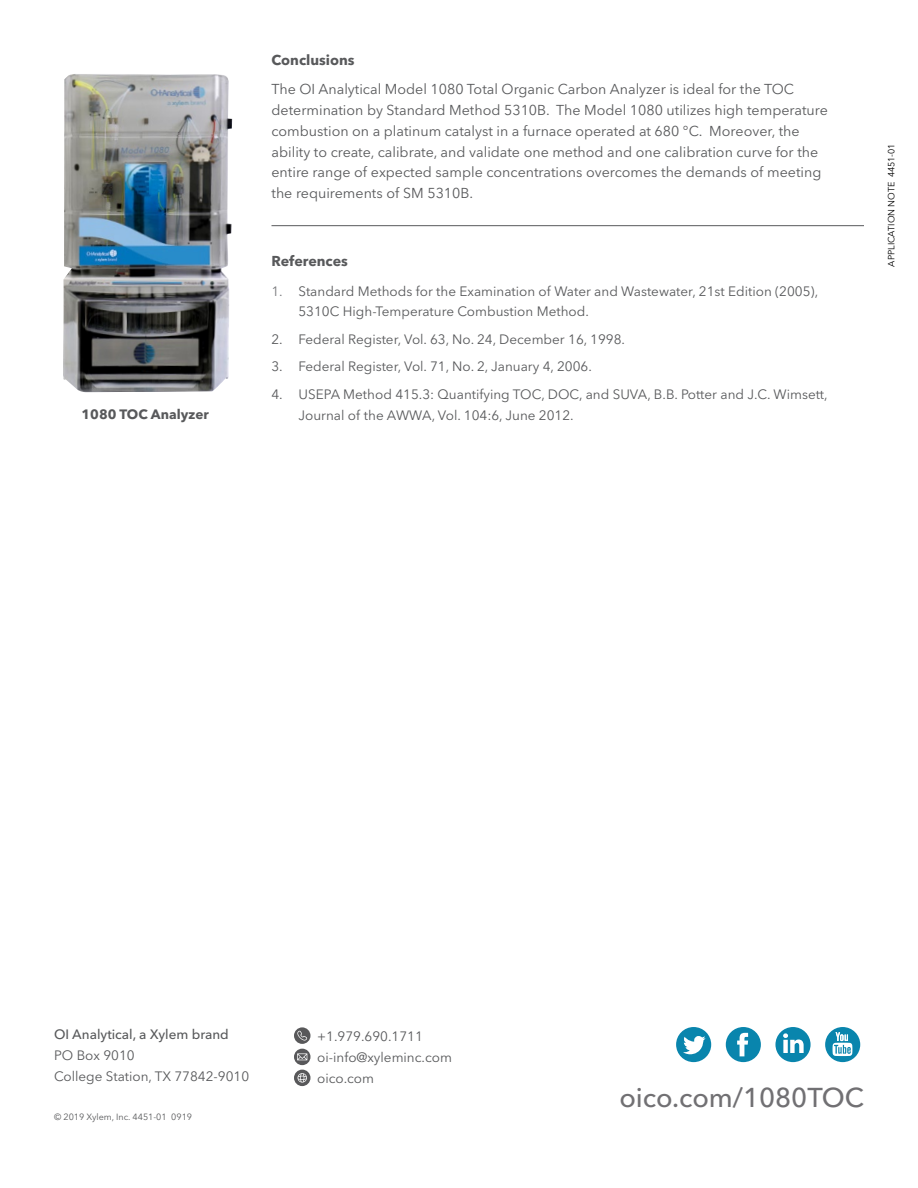
<style>
.page{position:relative;width:918px;height:1188px;background:#fff}
.page>*{position:absolute;margin:0;border:0;box-sizing:border-box;transform-origin:0 0}
.background_copy{font:500 27.15px "Avenir Next LT Pro";letter-spacing:-.005em;color:#717073}
.Body_text{font:14.25px/20.7px "Avenir Next LT Pro";color:#58595b}
.Body_text-2{font:700 14.25px "Avenir Next LT Pro";color:#58595b}
.Bullets{font:13.5px/20.7px "Avenir Next LT Pro";color:#58595b}
.address{font:13.5px "Avenir Next LT Pro";color:#58595b}
.address-2{font:500 13.5px "Avenir Next LT Pro";color:#58595b}
.t1{font:700 13.5px "Avenir Next LT Pro";color:#58595b}
.legal_copy{font:9px "Avenir Next LT Pro";color:#58595b}
.t2{font:9px "Avenir Next LT Pro";color:#000}
.s1{color:#797a7d}
</style>
<div class="page">
<hr style="left:272px;top:225px;width:592px;height:1px;background:#58595b">
<div style="left:676px;top:1027px;width:35px;height:35px;background:#0985ad;border-radius:50%"></div>
<svg style="left:683px;top:1036px;width:23px;height:19px"></svg>
<div style="left:726px;top:1027px;width:35px;height:35px;background:#0985ad;border-radius:50%"></div>
<svg style="left:737px;top:1033px;width:12px;height:24px"></svg>
<div style="left:775px;top:1027px;width:36px;height:35px;background:#0985ad;border-radius:50%"></div>
<svg style="left:783px;top:1033px;width:21px;height:20px"></svg>
<div style="left:825px;top:1027px;width:35px;height:35px;background:#0985ad;border-radius:50%"></div>
<svg style="left:833px;top:1032px;width:20px;height:25px"></svg>
<svg style="left:294px;top:1049px;width:16px;height:16px"></svg>
<svg style="left:297px;top:1053px;width:10px;height:7px"></svg>
<div style="left:294px;top:1070px;width:16px;height:16px;background:#58585a;border-radius:50%"></div>
<svg style="left:298px;top:1073px;width:9px;height:10px"></svg>
<div style="left:294px;top:1027px;width:16px;height:17px;background:#58585a;border-radius:50%"></div>
<svg style="left:297px;top:1031px;width:10px;height:10px"></svg>
<img style="left:63px;top:74px;width:169px;height:318px">
<p class="t1" style="left:82px;top:406px;width:129px">1080 TOC Analyzer</p>
<p class="Body_text-2" style="left:272px;top:51px;width:85px">Conclusions</p>
<p class="Body_text" style="left:272px;top:79px;width:558px">The OI Analytical Model 1080 Total Organic Carbon Analyzer is ideal for the TOC determination by Standard Method 5310B. The Model 1080 utilizes high temperature combustion on a platinum catalyst in a furnace operated at 680 °C. Moreover, the ability to create, calibrate, and validate one method and one calibration curve for the entire range of expected sample concentrations overcomes the demands of meeting the requirements of SM 5310B.</p>
<p class="Body_text-2" style="left:272px;top:252px;width:78px">References</p>
<p class="Bullets" style="left:298px;top:281px;width:521px;text-indent:-27px"><span class="s1">1.</span> Standard Methods for the Examination of Water and Wastewater, 21st Edition (2005),<br>5310C High-Temperature Combustion Method.</p>
<p class="Bullets" style="left:272px;top:329px;width:355px">2. Federal Register, Vol. 63, No. 24, December 16, 1998.</p>
<p class="Bullets" style="left:272px;top:356px;width:322px">3. Federal Register, Vol. 71, No. 2, January 4, 2006.</p>
<p class="Bullets" style="left:298px;top:384px;width:531px;text-indent:-27px">4. USEPA Method 415.3: Quantifying TOC, DOC, and SUVA, B.B. Potter and J.C. Wimsett,<br>Journal of the AWWA, Vol. 104:6, June 2012.</p>
<p class="t2" style="left:886px;top:267px;width:125px;rotate:-90deg">APPLICATION NOTE 4451-01</p>
<p class="address-2" style="left:54px;top:1027px;width:176px">OI Analytical, a Xylem brand</p>
<p class="address" style="left:54px;top:1048px;width:82px">PO Box 9010</p>
<p class="address" style="left:54px;top:1069px;width:197px">College Station, TX 77842-9010</p>
<p class="legal_copy" style="left:54px;top:1111px;width:140px">© 2019 Xylem, Inc. 4451-01 0919</p>
<p class="address" style="left:317px;top:1028px;width:107px">+1.979.690.1711</p>
<p class="address" style="left:317px;top:1049px;width:136px">oi-info@xyleminc.com</p>
<p class="address" style="left:317px;top:1070px;width:58px">oico.com</p>
<p class="background_copy" style="left:619px;top:1081px;width:246px">oico.com/1080TOC</p>
</div>
